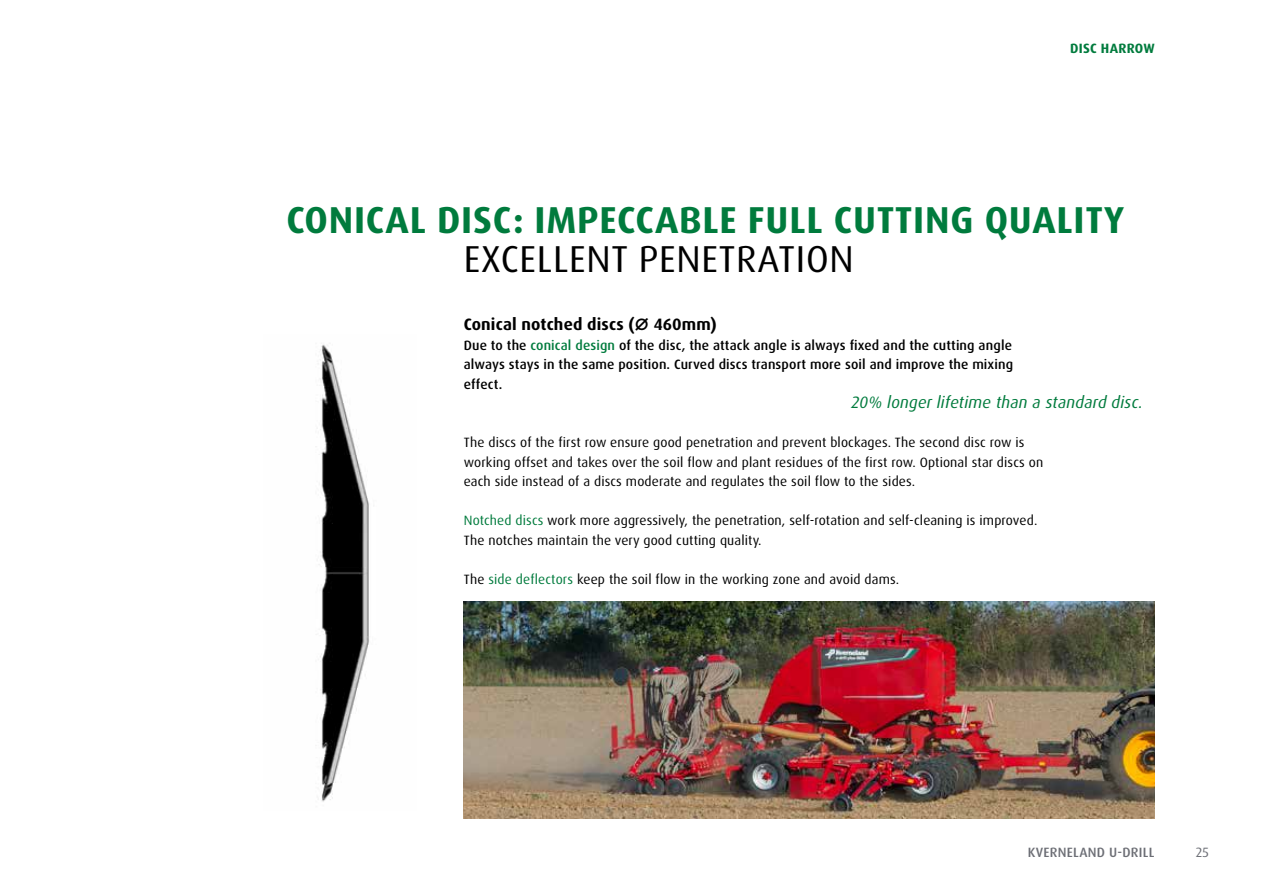
<style>
.page{position:relative;width:1263px;height:893px;background:#fff}
.page>*{position:absolute;margin:0;border:0;box-sizing:border-box;transform-origin:0 0}
.t1{font:700 37.5px "Dax Pro";letter-spacing:.02em;color:#007b3d}
.t2{font:37.5px "Dax Pro";letter-spacing:.02em;color:#000}
.t3{font:italic 16.5px "Dax Pro";letter-spacing:.01em;color:#007b3d}
.t4{font:700 16.5px "Dax Pro";letter-spacing:.01em;color:#000}
.t5{font:13.5px/19.5px "Dax Pro";letter-spacing:.01em;color:#000}
.t6{font:500 13.5px/19.5px "Dax Pro";letter-spacing:.01em;color:#000;text-align:justify}
.t7{font:500 13.5px "Dax Pro";letter-spacing:.02em;color:#6d6f76}
.t8{font:700 13.5px "Dax Pro";letter-spacing:.02em;color:#007b3d}
.t9{font:13.5px "Dax Pro";color:#6d6f76}
.s1{color:#007b3d}
</style>
<div class="page">
<img style="left:319px;top:344px;width:50px;height:458px">
<img style="left:464px;top:602px;width:690px;height:216px">
<p class="t8" style="left:1070px;top:40px;width:86px">DISC HARROW</p>
<h1 class="t1" style="left:286px;top:195px;width:839px">CONICAL DISC: IMPECCABLE FULL CUTTING QUALITY</h1>
<h1 class="t2" style="left:464px;top:234px;width:391px">EXCELLENT PENETRATION</h1>
<p class="t4" style="left:464px;top:314px;width:254px">Conical notched discs (⌀ 460mm)</p>
<p class="t6" style="left:464px;top:335px;width:551px">Due to the <span class="s1">conical design</span> of the disc, the attack angle is always fixed and the cutting angle always stays in the same position. Curved discs transport more soil and improve the mixing effect.</p>
<p class="t3" style="left:851px;top:392px;width:293px">20% longer lifetime than a standard disc.</p>
<p class="t5" style="left:464px;top:433px;width:581px">The discs of the first row ensure good penetration and prevent blockages. The second disc row is working offset and takes over the soil flow and plant residues of the first row. Optional star discs on each side instead of a discs moderate and regulates the soil flow to the sides.</p>
<p class="t5" style="left:464px;top:511px;width:575px"><span class="s1">Notched discs</span> work more aggressively, the penetration, self-rotation and self-cleaning is improved.<br>The notches maintain the very good cutting quality.</p>
<p class="t5" style="left:464px;top:569px;width:437px">The <span class="s1">side deflectors</span> keep the soil flow in the working zone and avoid dams.</p>
<p class="t7" style="left:1028px;top:843px;width:128px">KVERNELAND U-DRILL</p>
<p class="t9" style="left:1196px;top:843px;width:15px">25</p>
</div>
